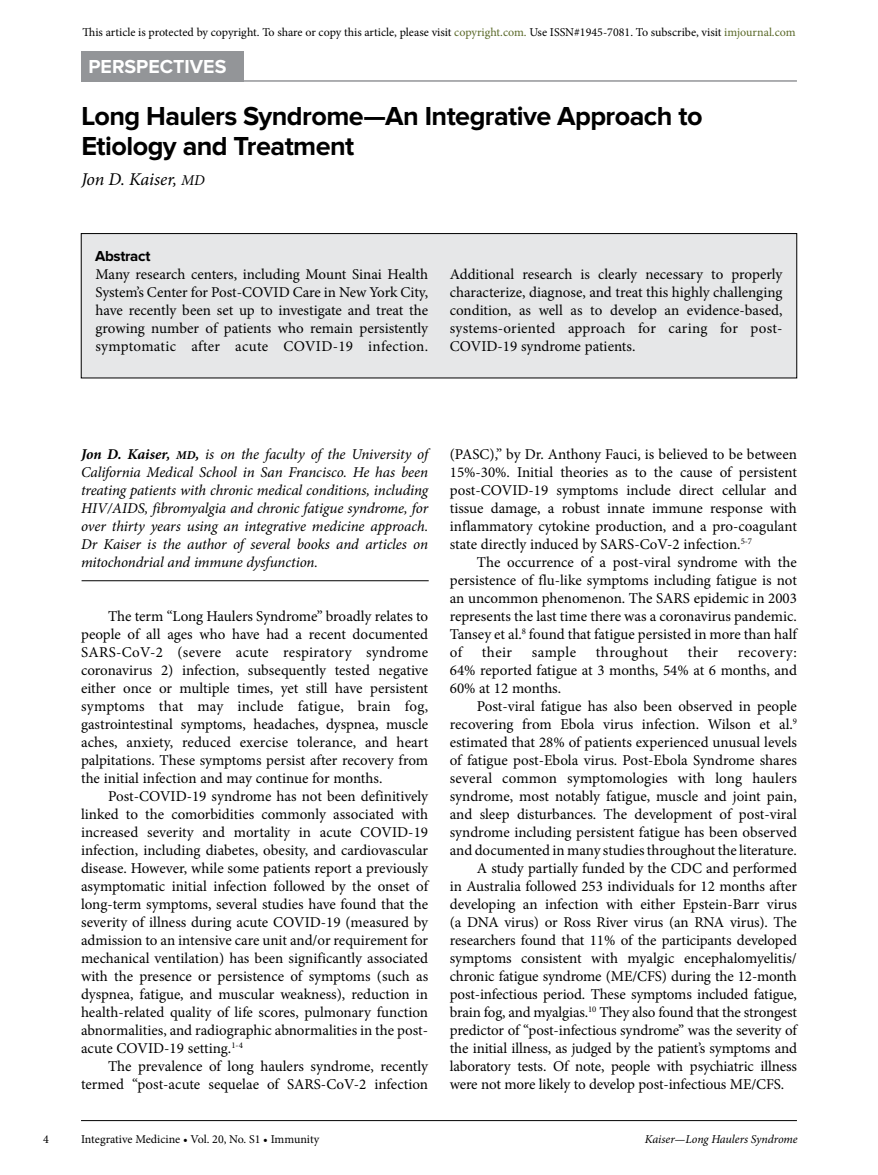
<style>
.page{position:relative;width:878px;height:1175px;background:#fff}
.page>*{position:absolute;margin:0;border:0;box-sizing:border-box;transform-origin:0 0}
.t1{font:700 27px/30px "Proxima Nova";letter-spacing:-.02em;color:#000}
.t2{font:700 19.5px "Proxima Nova";color:#fff}
.t3{font:italic 18px "Minion Pro";letter-spacing:-.01em;color:#000}
.t4{font:15px/18px "Minion Pro";letter-spacing:-.005em;color:#000;text-align:justify}
.t5{font:italic 15px/18px "Minion Pro";letter-spacing:-.01em;color:#000;text-align:justify}
.t6{font:15px "Minion Pro";letter-spacing:.025em;color:#000}
.t7{font:700 15px "Proxima Nova";letter-spacing:-.02em;color:#000}
.t8{font:12px "Minion Pro";color:#000}
.t9{font:italic 12px "Minion Pro";letter-spacing:-.005em;color:#000}
.s1{color:#596827}
.s2{font-size:15px}
.s3{font-weight:700}
.s4{font-weight:700;font-size:12px}
</style>
<div class="page">
<hr style="left:81px;top:1120px;width:715px;height:1px;background:#000">
<hr style="left:81px;top:80px;width:715px;height:2px;background:#939598">
<div style="left:81px;top:51px;width:162px;height:30px;background:#939598"></div>
<hr style="left:82px;top:580px;width:346px;height:1px;background:#000">
<div style="left:81px;top:233px;width:715px;height:145px;background:#e6e7e8"></div>
<div style="left:81px;top:233px;width:715px;height:145px;border:1px solid #000"></div>
<p class="t8" style="left:82px;top:24px;width:714px">This article is protected by copyright. To share or copy this article, please visit <span class="s1">copyright.com.</span> Use ISSN#1945-7081. To subscribe, visit <span class="s1">imjournal.com</span></p>
<h2 class="t2" style="left:88px;top:55px;width:139px">PERSPECTIVES</h2>
<h1 class="t1" style="left:81px;top:102px;width:622px">Long Haulers Syndrome—An Integrative Approach to<br>Etiology and Treatment</h1>
<p class="t3" style="left:81px;top:167px;width:125px">Jon D. Kaiser, <span class="s2">MD</span></p>
<p class="t7" style="left:95px;top:247px;width:57px">Abstract</p>
<p class="t4" style="left:95px;top:265px;width:334px">Many research centers, including Mount Sinai Health System’s Center for Post-COVID Care in New York City, have recently been set up to investigate and treat the growing number of patients who remain persistently symptomatic after acute COVID-19 infection.</p>
<p class="t4" style="left:450px;top:265px;width:334px">Additional research is clearly necessary to properly characterize, diagnose, and treat this highly challenging condition, as well as to develop an evidence-based, systems-oriented approach for caring for post-COVID-19 syndrome patients.</p>
<p class="t5" style="left:81px;top:445px;width:348px"><span class="s3">Jon D. Kaiser,</span> <span class="s4">MD</span><span class="s3">,</span> is on the faculty of the University of California Medical School in San Francisco. He has been treating patients with chronic medical conditions, including HIV/AIDS, fibromyalgia and chronic fatigue syndrome, for over thirty years using an integrative medicine approach.<br>Dr Kaiser is the author of several books and articles on mitochondrial and immune dysfunction.</p>
<p class="t4" style="left:81px;top:607px;width:349px;text-indent:27px">The term “Long Haulers Syndrome” broadly relates to people of all ages who have had a recent documented SARS-CoV-2 (severe acute respiratory syndrome coronavirus 2) infection, subsequently tested negative either once or multiple times, yet still have persistent symptoms that may include fatigue, brain fog, gastrointestinal symptoms, headaches, dyspnea, muscle aches, anxiety, reduced exercise tolerance, and heart palpitations. These symptoms persist after recovery from the initial infection and may continue for months.</p>
<p class="t4" style="left:81px;top:787px;width:348px;text-indent:27px">Post-COVID-19 syndrome has not been definitively linked to the comorbidities commonly associated with increased severity and mortality in acute COVID-19 infection, including diabetes, obesity, and cardiovascular disease. However, while some patients report a previously asymptomatic initial infection followed by the onset of long-term symptoms, several studies have found that the severity of illness during acute COVID-19 (measured by admission to an intensive care unit and/or requirement for mechanical ventilation) has been significantly associated with the presence or persistence of symptoms (such as dyspnea, fatigue, and muscular weakness), reduction in health-related quality of life scores, pulmonary function abnormalities, and radiographic abnormalities in the post&shy;acute COVID-19 setting.<sup>1-4</sup></p>
<p class="t4" style="left:81px;top:1057px;width:348px;text-align:right">The prevalence of long haulers syndrome, recently termed “post-acute sequelae of SARS-CoV-2 infection</p>
<p class="t4" style="left:450px;top:445px;width:348px">(PASC),” by Dr. Anthony Fauci, is believed to be between 15%-30%. Initial theories as to the cause of persistent post-COVID-19 symptoms include direct cellular and tissue damage, a robust innate immune response with inflammatory cytokine production, and a pro-coagulant state directly induced by SARS-CoV-2 infection.<sup>5-7</sup></p>
<p class="t4" style="left:450px;top:553px;width:348px;text-indent:27px">The occurrence of a post-viral syndrome with the persistence of flu-like symptoms including fatigue is not an uncommon phenomenon. The SARS epidemic in 2003 represents the last time there was a coronavirus pandemic.<br>Tansey et al.<sup>8</sup> found that fatigue persisted in more than half of</p>
<p class="t4" style="left:482px;top:643px;width:32px">their</p>
<p class="t4" style="left:532px;top:643px;width:46px">sample</p>
<p class="t6" style="left:595px;top:642px;width:74px">throughout</p>
<p class="t4" style="left:688px;top:643px;width:32px">their</p>
<p class="t4" style="left:450px;top:643px;width:348px;text-indent:288px">recovery:<br>64% reported fatigue at 3 months, 54% at 6 months, and 60% at 12 months.</p>
<p class="t4" style="left:477px;top:697px;width:321px">Post-viral fatigue has also been observed in people</p>
<p class="t4" style="left:450px;top:715px;width:348px">recovering from Ebola virus infection. Wilson et al.<sup>9</sup></p>
<p class="t4" style="left:450px;top:733px;width:348px">estimated that 28% of patients experienced unusual levels</p>
<p class="t4" style="left:450px;top:751px;width:348px">of fatigue post-Ebola virus. Post-Ebola Syndrome shares</p>
<p class="t4" style="left:450px;top:769px;width:348px">several common symptomologies with long haulers</p>
<p class="t4" style="left:450px;top:787px;width:348px">syndrome, most notably fatigue, muscle and joint pain,</p>
<p class="t4" style="left:450px;top:805px;width:348px">and sleep disturbances. The development of post-viral</p>
<p class="t4" style="left:450px;top:823px;width:348px">syndrome including persistent fatigue has been observed</p>
<p class="t4" style="left:450px;top:841px;width:348px">and documented in many studies throughout the literature.</p>
<p class="t4" style="left:477px;top:859px;width:321px">A study partially funded by the CDC and performed</p>
<p class="t4" style="left:450px;top:877px;width:348px">in Australia followed 253 individuals for 12 months after</p>
<p class="t4" style="left:450px;top:895px;width:348px">developing an infection with either Epstein-Barr virus</p>
<p class="t4" style="left:450px;top:913px;width:348px">(a DNA virus) or Ross River virus (an RNA virus). The</p>
<p class="t4" style="left:450px;top:931px;width:348px">researchers found that 11% of the participants developed</p>
<p class="t4" style="left:450px;top:949px;width:348px">symptoms consistent with myalgic encephalomyelitis/</p>
<p class="t4" style="left:450px;top:967px;width:348px">chronic fatigue syndrome (ME/CFS) during the 12-month</p>
<p class="t4" style="left:450px;top:985px;width:348px">post-infectious period. These symptoms included fatigue,</p>
<p class="t4" style="left:450px;top:1003px;width:348px">brain fog, and myalgias.<sup>10</sup> They also found that the strongest</p>
<p class="t4" style="left:450px;top:1021px;width:348px">predictor of “post-infectious syndrome” was the severity of</p>
<p class="t4" style="left:450px;top:1039px;width:348px">the initial illness, as judged by the patient’s symptoms and</p>
<p class="t4" style="left:450px;top:1057px;width:348px">laboratory tests. Of note, people with psychiatric illness</p>
<p class="t4" style="left:450px;top:1075px;width:336px">were not more likely to develop post-infectious ME/CFS.</p>
<p class="t8" style="left:43px;top:1131px;width:7px">4</p>
<p class="t8" style="left:81px;top:1131px;width:240px">Integrative Medicine • Vol. 20, No. S1 • Immunity</p>
<p class="t9" style="left:645px;top:1131px;width:154px">Kaiser—Long Haulers Syndrome</p>
</div>
